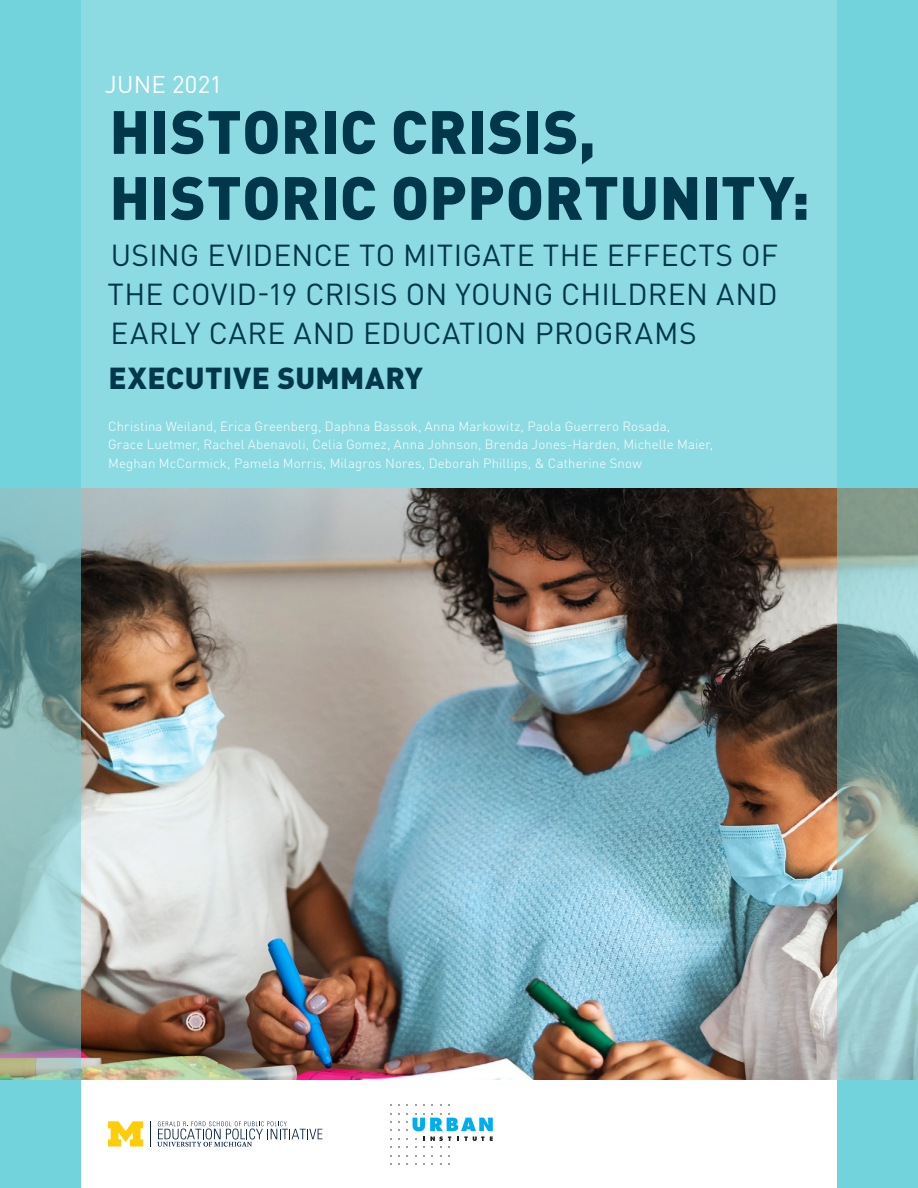
<style>
.page{position:relative;width:918px;height:1188px;background:#72d3dc}
.page>*{position:absolute;margin:0;border:0;box-sizing:border-box;transform-origin:0 0}
.brief_title{font:900 60px/66px "DINOT";letter-spacing:.01em;color:#00374b}
.heading{font:30px/39px "DINOT";letter-spacing:.01em;color:#00374b;text-align:justify}
.heading-2{font:900 30px "DINOT";letter-spacing:.02em;color:#00374b}
.t1{font:24px "DINOT";letter-spacing:.005em;color:#fff}
.t2{font:300 13.2px/18.6px "DINOT";letter-spacing:.01em;color:#fff}
</style>
<div class="page">
<div style="left:81px;top:0;width:756px;height:1188px;background:#8ddbe2"></div>
<div style="left:81px;top:1069px;width:756px;height:119px;background:#fff"></div>
<svg style="left:150px;top:1121px;width:1px;height:26px"></svg>
<svg style="left:108px;top:1121px;width:35px;height:26px"></svg>
<svg style="left:157px;top:1121px;width:165px;height:26px"></svg>
<svg style="left:407px;top:1113px;width:86px;height:28px"></svg>
<img style="left:81px;top:489px;width:756px;height:591px">
<svg style="left:0;top:489px;width:81px;height:591px;background:#82abaa"></svg>
<svg style="left:837px;top:489px;width:81px;height:591px;background:#87aba7"></svg>
<p class="t1" style="left:105px;top:69px;width:119px">JUNE 2021</p>
<p class="brief_title" style="left:109px;top:97px;width:702px">HISTORIC CRISIS,<br>HISTORIC OPPORTUNITY:</p>
<p class="heading" style="left:108px;top:235px;width:672px">USING EVIDENCE TO MITIGATE THE EFFECTS OF THE COVID-19 CRISIS ON YOUNG CHILDREN AND EARLY CARE AND EDUCATION PROGRAMS</p>
<p class="heading-2" style="left:108px;top:358px;width:316px">EXECUTIVE SUMMARY</p>
<p class="t2" style="left:108px;top:417px;width:607px">Christina Weiland, Erica Greenberg, Daphna Bassok, Anna Markowitz, Paola Guerrero Rosada,<br>Grace Luetmer, Rachel Abenavoli, Celia Gomez, Anna Johnson, Brenda Jones-Harden, Michelle Maier,<br>Meghan McCormick, Pamela Morris, Milagros Nores, Deborah Phillips, &amp; Catherine Snow</p>
</div>
